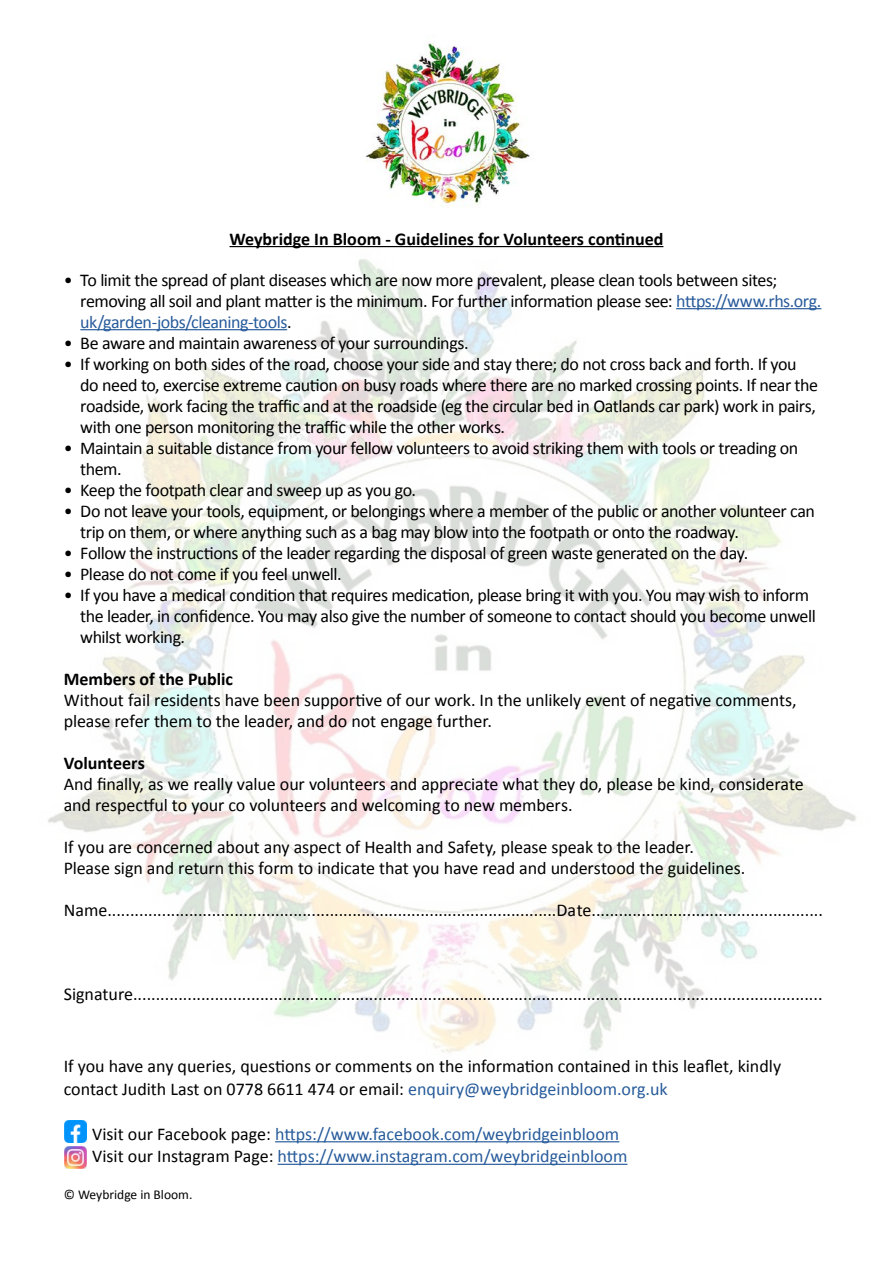
<style>
.page{position:relative;width:893px;height:1263px;background:#fff}
.page>*{position:absolute;margin:0;border:0;box-sizing:border-box;transform-origin:0 0}
.t1{font:18px/21px "Calibri";letter-spacing:-.025em;color:#000}
.t2{font:18px/22.5px "Calibri";color:#000}
.t3{font:18px/21px "Calibri";letter-spacing:-.005em;color:#000}
.t4{font:18px/22.5px "Calibri";color:#275b9b}
.t5{font:700 18px "Calibri";color:#000}
.t6{font:13.5px "Calibri";color:#000}
.s1{color:#275b9b}
.s2{color:#000}
</style>
<div class="page">
<img style="left:48px;top:246px;width:808px;height:884px">
<img style="left:365px;top:42px;width:165px;height:164px">
<img style="left:64px;top:1146px;width:22px;height:22px">
<img style="left:64px;top:1121px;width:22px;height:22px">
<hr style="left:275px;top:1141px;width:344px;height:1px;background:#275b9b">
<hr style="left:278px;top:1164px;width:349px;height:1px;background:#275b9b">
<hr style="left:676px;top:308px;width:145px;height:1px;background:#275b9b">
<hr style="left:80px;top:329px;width:207px;height:1px;background:#275b9b">
<hr style="left:230px;top:246px;width:433px;height:1px;background:#000">
<p class="t5" style="left:230px;top:226px;width:435px">Weybridge In Bloom - Guidelines for Volunteers continued</p>
<p class="t1" style="left:80px;top:269px;width:743px;text-indent:-17px">• To limit the spread of plant diseases which are now more prevalent, please clean tools between sites; removing all soil and plant matter is the minimum. For further information please see: <span class="s1">https://www.rhs.org. uk/garden-jobs/cleaning-tools</span>.</p>
<p class="t1" style="left:64px;top:332px;width:406px">• Be aware and maintain awareness of your surroundings.</p>
<p class="t1" style="left:80px;top:353px;width:739px;text-indent:-17px">• If working on both sides of the road, choose your side and stay there; do not cross back and forth. If you do need to, exercise extreme caution on busy roads where there are no marked crossing points. If near the roadside, work facing the traffic and at the roadside (eg the circular bed in Oatlands car park) work in pairs, with one person monitoring the traffic while the other works.</p>
<p class="t1" style="left:80px;top:437px;width:720px;text-indent:-17px">• Maintain a suitable distance from your fellow volunteers to avoid striking them with tools or treading on them.</p>
<p class="t1" style="left:64px;top:479px;width:354px">• Keep the footpath clear and sweep up as you go.</p>
<p class="t1" style="left:80px;top:500px;width:736px;text-indent:-17px">• Do not leave your tools, equipment, or belongings where a member of the public or another volunteer can trip on them, or where anything such as a bag may blow into the footpath or onto the roadway.</p>
<p class="t1" style="left:64px;top:542px;width:686px">• Follow the instructions of the leader regarding the disposal of green waste generated on the day.</p>
<p class="t1" style="left:64px;top:563px;width:279px">• Please do not come if you feel unwell.</p>
<p class="t1" style="left:80px;top:584px;width:737px;text-indent:-17px">• If you have a medical condition that requires medication, please bring it with you. You may wish to inform the leader, in confidence. You may also give the number of someone to contact should you become unwell whilst working.</p>
<p class="t5" style="left:64px;top:666px;width:171px">Members of the Public</p>
<p class="t3" style="left:64px;top:689px;width:734px">Without fail residents have been supportive of our work. In the unlikely event of negative comments, please refer them to the leader, and do not engage further.</p>
<p class="t5" style="left:64px;top:750px;width:83px">Volunteers</p>
<p class="t3" style="left:64px;top:773px;width:742px">And finally, as we really value our volunteers and appreciate what they do, please be kind, considerate and respectful to your co volunteers and welcoming to new members.</p>
<p class="t3" style="left:64px;top:836px;width:683px">If you are concerned about any aspect of Health and Safety, please speak to the leader.<br>Please sign and return this form to indicate that you have read and understood the guidelines.</p>
<p class="t2" style="left:64px;top:898px;width:761px">Name...................................................................................................Date...................................................</p>
<p class="t2" style="left:64px;top:982px;width:760px">Signature........................................................................................................................................................</p>
<p class="t2" style="left:64px;top:1054px;width:719px">If you have any queries, questions or comments on the information contained in this leaflet, kindly contact Judith Last on 0778 6611 474 or email: <span class="s1">enquiry@weybridgeinbloom.org.uk</span></p>
<p class="t4" style="left:92px;top:1122px;width:537px"><span class="s2">Visit our Facebook page:</span> https://www.facebook.com/weybridgeinbloom<br><span class="s2">Visit our Instagram Page:</span> https://www.instagram.com/weybridgeinbloom</p>
<p class="t6" style="left:64px;top:1185px;width:130px">© Weybridge in Bloom.</p>
</div>
